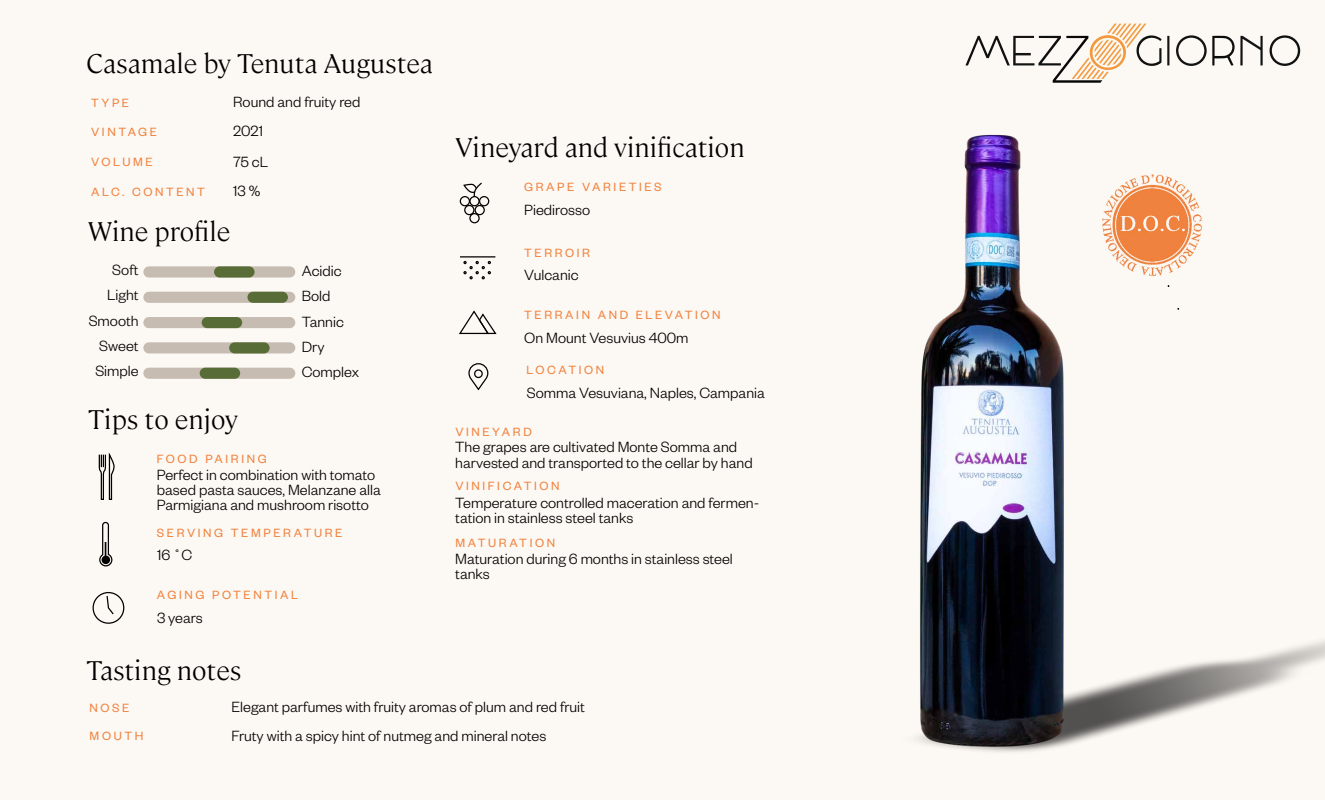
<style>
.page{position:relative;width:1325px;height:800px;background:#fcf8f3}
.page>*{position:absolute;margin:0;border:0;box-sizing:border-box;transform-origin:0 0}
.t1{font:300 26.88px "Cambon";color:#000}
.t2{font:300 16.25px/15.2px "Founders Grotesk";color:#000}
.t3{font:13.12px "Founders Grotesk";letter-spacing:.2em;color:#f1823d}
</style>
<div class="page">
<svg style="left:1270px;top:35px;width:30px;height:31px"></svg>
<svg style="left:1176px;top:35px;width:87px;height:31px"></svg>
<hr style="left:1167px;top:36px;width:2px;height:29px;background:#131313">
<svg style="left:966px;top:24px;width:196px;height:59px"></svg>
<svg style="left:98px;top:453px;width:17px;height:47px"></svg>
<svg style="left:99px;top:521px;width:14px;height:46px"></svg>
<div style="left:143px;top:266px;width:152px;height:12px;background:#c6bcb1;border-radius:6px"></div>
<div style="left:214px;top:266px;width:41px;height:12px;background:#586c37;border-radius:6px"></div>
<div style="left:143px;top:292px;width:152px;height:11px;background:#c6bcb1;border-radius:6px"></div>
<div style="left:247px;top:292px;width:41px;height:11px;background:#586c37;border-radius:6px"></div>
<div style="left:143px;top:317px;width:152px;height:11px;background:#c6bcb1;border-radius:6px"></div>
<div style="left:202px;top:317px;width:40px;height:11px;background:#586c37;border-radius:6px"></div>
<div style="left:143px;top:342px;width:152px;height:11px;background:#c6bcb1;border-radius:6px"></div>
<div style="left:229px;top:342px;width:41px;height:11px;background:#586c37;border-radius:6px"></div>
<div style="left:143px;top:368px;width:152px;height:11px;background:#c6bcb1;border-radius:6px"></div>
<div style="left:200px;top:368px;width:40px;height:11px;background:#586c37;border-radius:6px"></div>
<div style="left:93px;top:592px;width:31px;height:32px;border:1px solid #000;border-radius:50%"></div>
<svg style="left:106px;top:595px;width:8px;height:20px"></svg>
<svg style="left:460px;top:182px;width:29px;height:41px"></svg>
<svg style="left:459px;top:310px;width:38px;height:25px"></svg>
<hr style="left:460px;top:256px;width:35px;height:2px;background:#000">
<svg style="left:463px;top:261px;width:28px;height:18px"></svg>
<svg style="left:468px;top:363px;width:21px;height:28px"></svg>
<img style="left:916px;top:134px;width:409px;height:618px">
<img style="left:1095px;top:171px;width:112px;height:109px">
<h1 class="t1" style="left:86px;top:44px;width:348px">Casamale by Tenuta Augustea</h1>
<p class="t3" style="left:91px;top:95px;width:39px">TYPE</p>
<p class="t2" style="left:233px;top:94px;width:129px">Round and fruity red</p>
<p class="t3" style="left:91px;top:124px;width:68px">VINTAGE</p>
<p class="t3" style="left:91px;top:154px;width:63px">VOLUME</p>
<p class="t3" style="left:91px;top:183px;width:115px">ALC. CONTENT</p>
<p class="t2" style="left:233px;top:123px;width:32px">2021</p>
<p class="t2" style="left:233px;top:146px;width:37px;line-height:29.4px">75 cL<br>13 %</p>
<h1 class="t1" style="left:88px;top:212px;width:144px">Wine profile</h1>
<p class="t2" style="left:112px;top:261px;width:28px">Soft</p>
<p class="t2" style="left:302px;top:262px;width:41px">Acidic</p>
<p class="t2" style="left:107px;top:287px;width:33px">Light</p>
<p class="t2" style="left:302px;top:288px;width:30px">Bold</p>
<p class="t2" style="left:89px;top:312px;width:51px">Smooth</p>
<p class="t2" style="left:302px;top:313px;width:44px">Tannic</p>
<p class="t2" style="left:99px;top:337px;width:41px">Sweet</p>
<p class="t2" style="left:302px;top:338px;width:24px">Dry</p>
<p class="t2" style="left:95px;top:363px;width:45px">Simple</p>
<p class="t2" style="left:302px;top:364px;width:59px">Complex</p>
<h1 class="t1" style="left:88px;top:400px;width:151px">Tips to enjoy</h1>
<p class="t3" style="left:157px;top:451px;width:111px">FOOD PAIRING</p>
<p class="t2" style="left:157px;top:466px;width:225px">Perfect in combination with tomato based pasta sauces, Melanzane alla<br>Parmigiana and mushroom risotto</p>
<p class="t3" style="left:157px;top:525px;width:187px">SERVING TEMPERATURE</p>
<p class="t2" style="left:157px;top:547px;width:37px">16 ˚C</p>
<p class="t3" style="left:157px;top:587px;width:143px">AGING POTENTIAL</p>
<p class="t2" style="left:157px;top:609px;width:47px">3 years</p>
<h1 class="t1" style="left:87px;top:651px;width:156px">Tasting notes</h1>
<h1 class="t1" style="left:455px;top:128px;width:291px">Vineyard and vinification</h1>
<p class="t3" style="left:524px;top:179px;width:139px">GRAPE VARIETIES</p>
<p class="t2" style="left:524px;top:202px;width:67px">Piedirosso</p>
<p class="t3" style="left:524px;top:245px;width:67px">TERROIR</p>
<p class="t2" style="left:524px;top:267px;width:56px">Vulcanic</p>
<p class="t3" style="left:524px;top:307px;width:198px">TERRAIN AND ELEVATION</p>
<p class="t2" style="left:524px;top:329px;width:166px">On Mount Vesuvius 400m</p>
<p class="t3" style="left:527px;top:362px;width:79px">LOCATION</p>
<p class="t2" style="left:527px;top:384px;width:240px">Somma Vesuviana, Naples, Campania</p>
<p class="t3" style="left:455px;top:424px;width:78px">VINEYARD</p>
<p class="t2" style="left:455px;top:439px;width:299px">The grapes are cultivated Monte Somma and harvested and transported to the cellar by hand</p>
<p class="t2" style="left:455px;top:494px;width:305px">Temperature controlled maceration and fermen&shy;tation in stainless steel tanks</p>
<p class="t2" style="left:455px;top:550px;width:279px">Maturation during 6 months in stainless steel tanks</p>
<p class="t3" style="left:455px;top:478px;width:106px">VINIFICATION</p>
<p class="t3" style="left:455px;top:534px;width:101px">MATURATION</p>
<p class="t3" style="left:90px;top:700px;width:41px">NOSE</p>
<p class="t2" style="left:232px;top:698px;width:355px">Elegant parfumes with fruity aromas of plum and red fruit</p>
<p class="t3" style="left:90px;top:728px;width:55px">MOUTH</p>
<p class="t2" style="left:232px;top:727px;width:316px">Fruty with a spicy hint of nutmeg and mineral notes</p>
</div>
